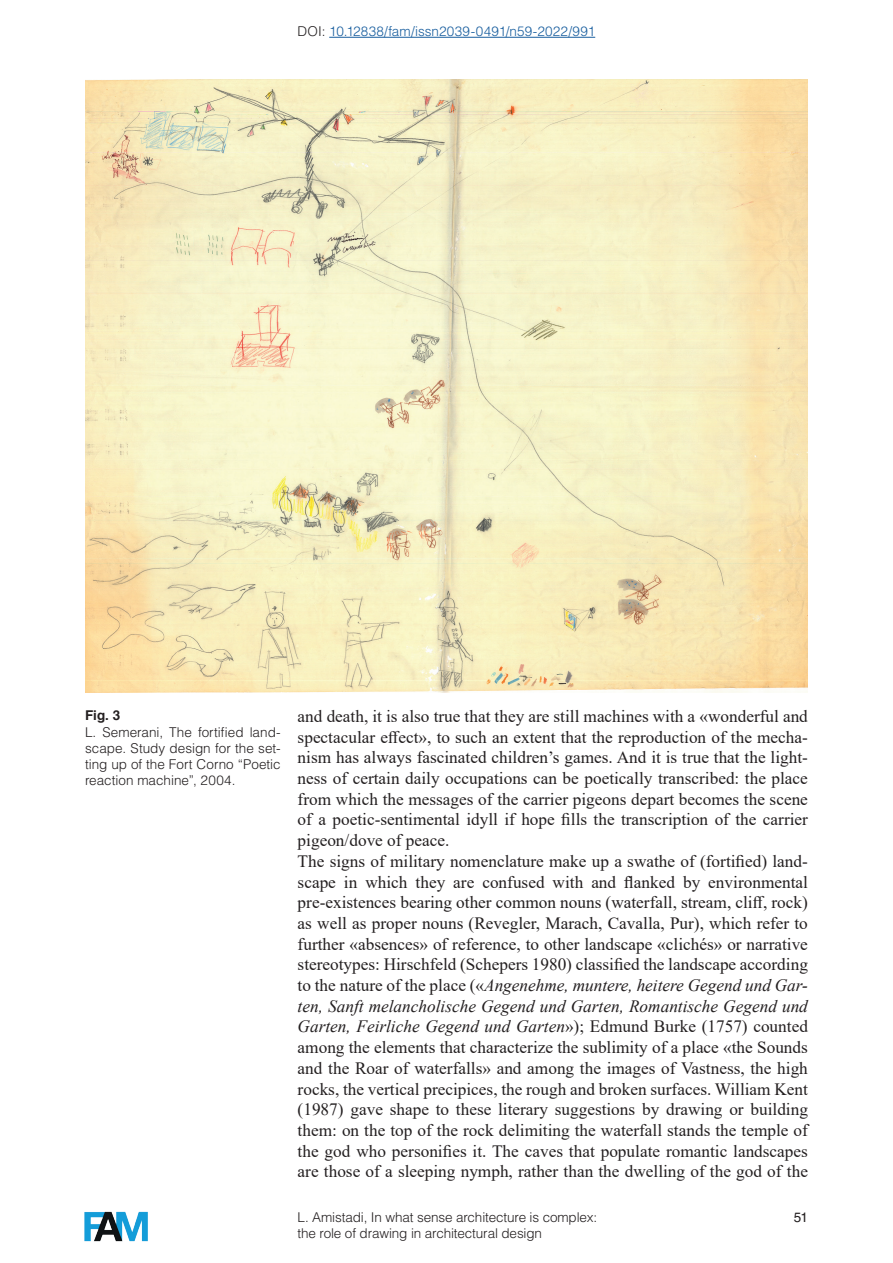
<style>
.page{position:relative;width:893px;height:1263px;background:#fff}
.page>*{position:absolute;margin:0;border:0;box-sizing:border-box;transform-origin:0 0}
.t1{font:17.25px/20.7px "Times New Roman";color:#231f20}
.t2{font:300 13.5px/16.2px "Helvetica LT Std";letter-spacing:-.01em;color:#231f20}
.t3{font:300 13.5px "Helvetica LT Std";letter-spacing:.01em;color:#175d9e}
.t4{font:700 13.5px "Helvetica";color:#231f20}
.t5{font:13.5px "Helvetica";color:#231f20}
.s1{color:#231f20}
.s2{font-style:italic}
</style>
<div class="page">
<img style="left:85px;top:80px;width:723px;height:613px">
<hr style="left:329px;top:37px;width:266px;height:1px;background:#175d9e">
<img style="left:84px;top:1211px;width:64px;height:31px">
<p class="t3" style="left:298px;top:23px;width:299px"><span class="s1">DOI:</span> 10.12838/fam/issn2039-0491/n59-2022/991</p>
<p class="t4" style="left:85px;top:707px;width:37px">Fig. 3</p>
<p class="t2" style="left:85px;top:723px;width:197px;text-align:justify">L. Semerani, The fortified land&shy;scape. Study design for the set&shy;ting up of the Fort Corno “Poetic reaction machine”, 2004.</p>
<p class="t1" style="left:298px;top:705px;width:512px">and death, it is also true that they are still machines with a «wonderful and spectacular effect», to such an extent that the reproduction of the mecha&shy;nism has always fascinated children’s games. And it is true that the light&shy;ness of certain daily occupations can be poetically transcribed: the place from which the messages of the carrier pigeons depart becomes the scene of a poetic-sentimental idyll if hope fills the transcription of the carrier pigeon/dove of peace.<br>The signs of military nomenclature make up a swathe of (fortified) land&shy;scape in which they are confused with and flanked by environmental pre-existences bearing other common nouns (waterfall, stream, cliff, rock) as well as proper nouns (Revegler, Marach, Cavalla, Pur), which refer to further «absences» of reference, to other landscape «clichés» or narrative stereotypes: Hirschfeld (Schepers 1980) classified the landscape according to the nature of the place («<span class="s2">Angenehme, muntere, heitere Gegend und Gar&shy;ten, Sanft melancholische Gegend und Garten, Romantische Gegend und Garten, Feirliche Gegend und Garten</span>»); Edmund Burke (1757) counted among the elements that characterize the sublimity of a place «the Sounds and the Roar of waterfalls» and among the images of Vastness, the high rocks, the vertical precipices, the rough and broken surfaces. William Kent (1987) gave shape to these literary suggestions by drawing or building them: on the top of the rock delimiting the waterfall stands the temple of the god who personifies it. The caves that populate romantic landscapes are those of a sleeping nymph, rather than the dwelling of the god of the</p>
<p class="t2" style="left:298px;top:1208px;width:301px">L. Amistadi, In what sense architecture is complex: the role of drawing in architectural design</p>
<p class="t5" style="left:794px;top:1209px;width:16px">51</p>
</div>
